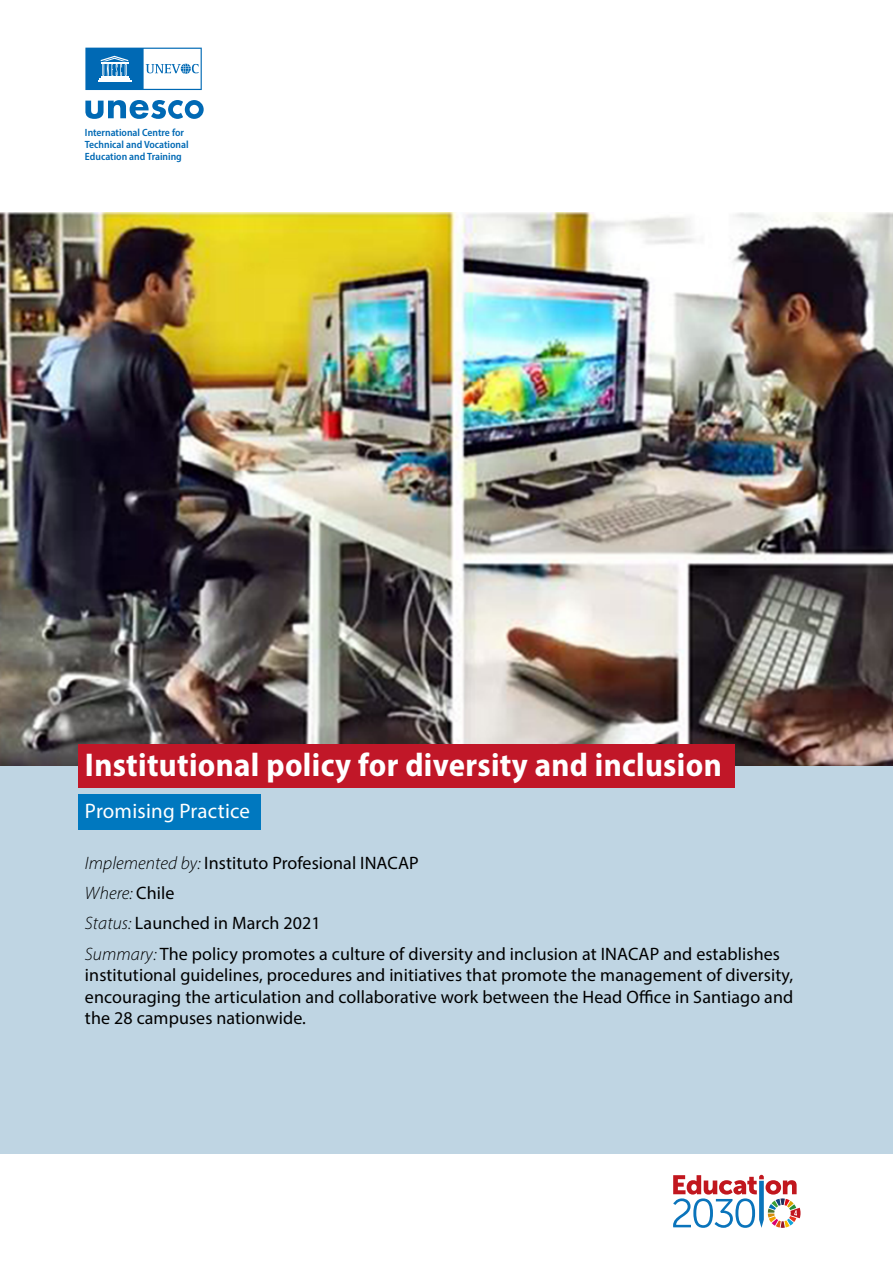
<style>
.page{position:relative;width:893px;height:1263px;background:#fff}
.page>*{position:absolute;margin:0;border:0;box-sizing:border-box;transform-origin:0 0}
.t1{font:700 semi-condensed 33px "Myriad Pro";letter-spacing:.01em;color:#fff}
.t2{font:21px "Myriad Pro";letter-spacing:.01em;color:#fff}
.t3{font:18px/30.2px "Myriad Pro";letter-spacing:.005em;color:#000}
.t4{font:600 semi-condensed 10.5px/12.1px "Myriad Pro";color:#0069b4}
.s1{font-weight:300;font-style:italic}
</style>
<div class="page">
<div style="left:0;top:592px;width:893px;height:561px;background:#bfd5e3"></div>
<img style="left:0;top:213px;width:893px;height:553px">
<div style="left:79px;top:744px;width:656px;height:44px;background:#c11728"></div>
<div style="left:79px;top:794px;width:182px;height:36px;background:#0078bf"></div>
<svg style="left:85px;top:100px;width:119px;height:19px"></svg>
<svg style="left:85px;top:48px;width:117px;height:42px"></svg>
<svg style="left:673px;top:1175px;width:127px;height:53px"></svg>
<p class="t4" style="left:85px;top:126px;width:105px">International Centre for<br>Technical and Vocational<br>Education and Training</p>
<h1 class="t1" style="left:85px;top:743px;width:638px">Institutional policy for diversity and inclusion</h1>
<p class="t2" style="left:85px;top:798px;width:167px">Promising Practice</p>
<p class="t3" style="left:85px;top:848px;width:696px"><span class="s1">Implemented by:</span> Instituto Profesional INACAP<br><span class="s1">Where:</span> Chile<br><span class="s1">Status:</span> Launched in March 2021<br><span class="s1">Summary:</span> The policy promotes a culture of diversity and inclusion at INACAP and establishes</p>
<p class="t3" style="left:85px;top:964px;width:710px;line-height:21.6px;text-align:justify">institutional guidelines, procedures and initiatives that promote the management of diversity, encouraging the articulation and collaborative work between the Head Office in Santiago and the 28 campuses nationwide.</p>
</div>
